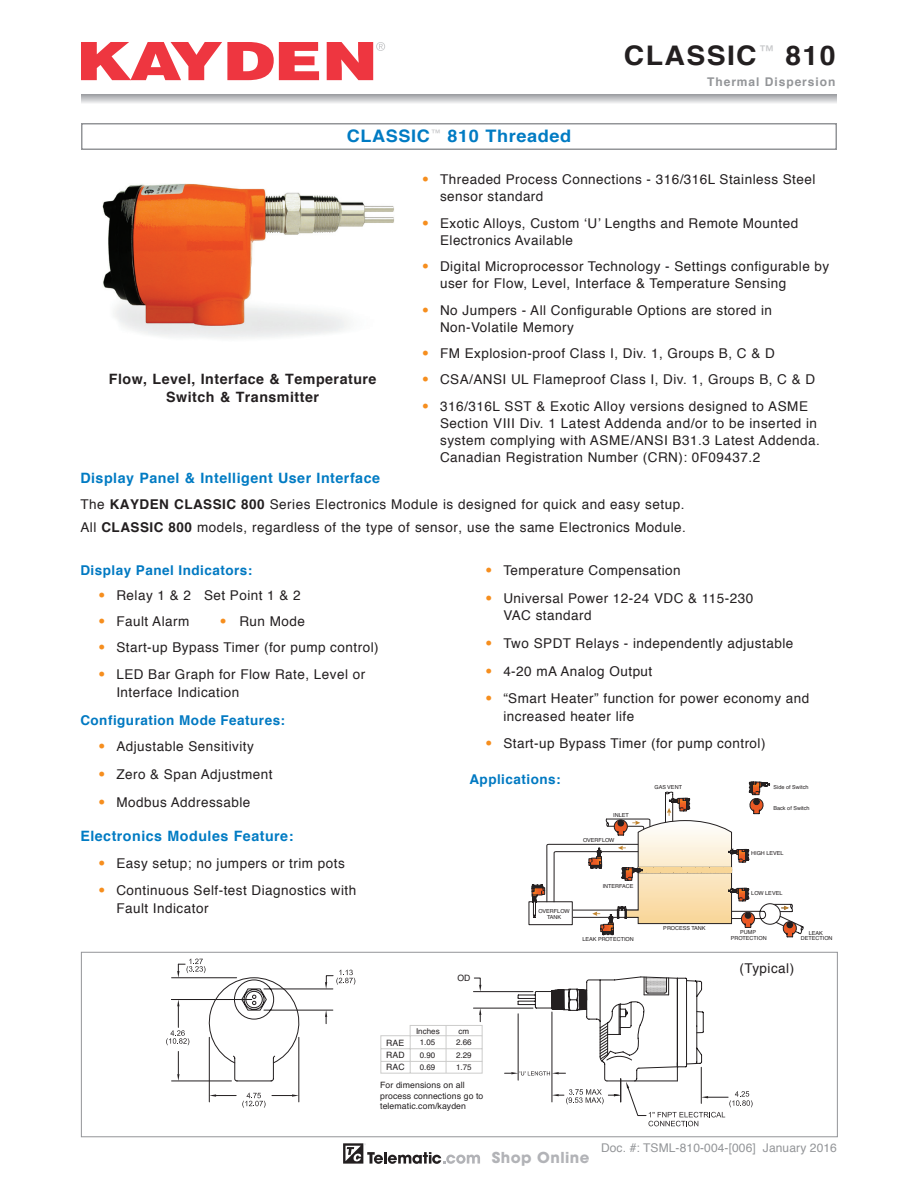
<style>
.page{position:relative;width:918px;height:1188px;background:#fff}
.page>*{position:absolute;margin:0;border:0;box-sizing:border-box;transform-origin:0 0}
.t1{font:700 27px "Helvetica";letter-spacing:.05em;color:#231f20;scale:1.05 1}
.t2{font:700 17.25px "Helvetica";letter-spacing:.035em;color:#007bc3;scale:1.05 1}
.t3{font:700 15px "ITC Avant Garde Pro";letter-spacing:.03em;color:#b2b3b7}
.t4{font:700 14.25px "Helvetica";letter-spacing:.035em;color:#007bc3}
.t5{font:700 14.25px/18px "Helvetica";letter-spacing:.035em;color:#231f20;text-align:center}
.t6{font:13.5px/17.2px "Helvetica";letter-spacing:.035em;color:#231f20}
.t7{font:700 13.5px "Helvetica";letter-spacing:.035em;color:#0079c2}
.t8{font:12px "Helvetica";letter-spacing:.01em;color:#939598}
.t9{font:700 12px "Helvetica";letter-spacing:.08em;color:#939598}
.t10{font:8.7px/12.5px "Helvetica";letter-spacing:.01em;color:#231f20;text-align:justify}
.t11{font:7.95px/12.8px "Helvetica";color:#231f20}
.t12{font:5.55px/5.6px "Helvetica";color:#231f20;text-align:center}
.s1{font-weight:300;color:#f68e1e}
.s2{font-weight:700}
</style>
<div class="page">
<svg style="left:343px;top:1143px;width:137px;height:21px"></svg>
<svg style="left:529px;top:782px;width:275px;height:155px"></svg>
<img style="left:102px;top:184px;width:292px;height:154px">
<div style="left:81px;top:123px;width:756px;height:27px;border:2px solid #939598"></div>
<svg style="left:81px;top:42px;width:238px;height:38px"></svg>
<svg style="left:327px;top:42px;width:58px;height:38px"></svg>
<svg style="left:166px;top:959px;width:187px;height:149px"></svg>
<svg style="left:326px;top:975px;width:30px;height:129px"></svg>
<svg style="left:380px;top:976px;width:373px;height:150px"></svg>
<div style="left:81px;top:952px;width:757px;height:185px;border:1px solid #939598"></div>
<h1 class="t1" style="left:624px;top:34px;width:203px">CLASSIC<sup>™</sup> 810</h1>
<p class="t2" style="left:347px;top:122px;width:215px">CLASSIC<sup>™</sup> 810 Threaded</p>
<p class="t9" style="left:707px;top:72px;width:130px">Thermal Dispersion</p>
<p class="t5" style="left:109px;top:370px;width:269px">Flow, Level, Interface &amp; Temperature<br>Switch &amp; Transmitter</p>
<p class="t6" style="left:440px;top:171px;width:377px;text-indent:-18px"><span class="s1">•</span> Threaded Process Connections - 316/316L Stainless Steel sensor standard</p>
<p class="t6" style="left:440px;top:215px;width:360px;text-indent:-18px"><span class="s1">•</span> Exotic Alloys, Custom ‘U’ Lengths and Remote Mounted<br>Electronics Available</p>
<p class="t6" style="left:440px;top:258px;width:391px;text-indent:-18px"><span class="s1">•</span> Digital Microprocessor Technology - Settings configurable by user for Flow, Level, Interface &amp; Temperature Sensing</p>
<p class="t6" style="left:440px;top:302px;width:333px;text-indent:-18px"><span class="s1">•</span> No Jumpers - All Configurable Options are stored in<br>Non-Volatile Memory</p>
<p class="t6" style="left:422px;top:345px;width:354px"><span class="s1">•</span> FM Explosion-proof Class I, Div. 1, Groups B, C &amp; D</p>
<p class="t6" style="left:422px;top:371px;width:395px"><span class="s1">•</span> CSA/ANSI UL Flameproof Class I, Div. 1, Groups B, C &amp; D</p>
<p class="t6" style="left:440px;top:398px;width:382px;text-indent:-18px"><span class="s1">•</span> 316/316L SST &amp; Exotic Alloy versions designed to ASME Section VIII Div. 1 Latest Addenda and/or to be inserted in system complying with ASME/ANSI B31.3 Latest Addenda.<br>Canadian Registration Number (CRN): 0F09437.2</p>
<p class="t4" style="left:80px;top:466px;width:301px">Display Panel &amp; Intelligent User Interface</p>
<p class="t6" style="left:80px;top:493px;width:607px;line-height:23.2px">The <span class="s2">KAYDEN CLASSIC 800</span> Series Electronics Module is designed for quick and easy setup.<br>All <span class="s2">CLASSIC 800</span> models, regardless of the type of sensor, use the same Electronics Module.</p>
<p class="t7" style="left:80px;top:559px;width:173px">Display Panel Indicators:</p>
<p class="t6" style="left:98px;top:587px;width:204px"><span class="s1">•</span> Relay 1 &amp; 2 Set Point 1 &amp; 2</p>
<p class="t6" style="left:98px;top:613px;width:92px"><span class="s1">•</span> Fault Alarm</p>
<p class="t6" style="left:220px;top:613px;width:87px"><span class="s1">•</span> Run Mode</p>
<p class="t6" style="left:98px;top:639px;width:282px"><span class="s1">•</span> Start-up Bypass Timer (for pump control)</p>
<p class="t6" style="left:116px;top:665px;width:250px;line-height:18.8px;text-indent:-18px"><span class="s1">•</span> LED Bar Graph for Flow Rate, Level or<br>Interface Indication</p>
<p class="t7" style="left:80px;top:709px;width:206px">Configuration Mode Features:</p>
<p class="t6" style="left:98px;top:738px;width:157px"><span class="s1">•</span> Adjustable Sensitivity</p>
<p class="t6" style="left:98px;top:766px;width:176px"><span class="s1">•</span> Zero &amp; Span Adjustment</p>
<p class="t6" style="left:98px;top:794px;width:154px"><span class="s1">•</span> Modbus Addressable</p>
<p class="t4" style="left:80px;top:825px;width:215px">Electronics Modules Feature:</p>
<p class="t6" style="left:98px;top:855px;width:248px"><span class="s1">•</span> Easy setup; no jumpers or trim pots</p>
<p class="t6" style="left:116px;top:882px;width:241px;text-indent:-18px"><span class="s1">•</span> Continuous Self-test Diagnostics with<br>Fault Indicator</p>
<p class="t6" style="left:485px;top:562px;width:197px"><span class="s1">•</span> Temperature Compensation</p>
<p class="t6" style="left:503px;top:590px;width:251px;text-indent:-18px"><span class="s1">•</span> Universal Power 12-24 VDC &amp; 115-230<br>VAC standard</p>
<p class="t6" style="left:485px;top:635px;width:309px"><span class="s1">•</span> Two SPDT Relays - independently adjustable</p>
<p class="t6" style="left:485px;top:663px;width:169px"><span class="s1">•</span> 4-20 mA Analog Output</p>
<p class="t6" style="left:503px;top:690px;width:307px;text-indent:-18px"><span class="s1">•</span> “Smart Heater” function for power economy and increased heater life</p>
<p class="t6" style="left:485px;top:735px;width:282px"><span class="s1">•</span> Start-up Bypass Timer (for pump control)</p>
<p class="t7" style="left:469px;top:769px;width:93px">Applications:</p>
<p class="t12" style="left:774px;top:785px;width:37px">Side of Switch</p>
<p class="t12" style="left:774px;top:805px;width:38px">Back of Switch</p>
<p class="t12" style="left:654px;top:785px;width:29px">GAS VENT</p>
<p class="t12" style="left:613px;top:813px;width:17px">INLET</p>
<p class="t12" style="left:583px;top:838px;width:33px">OVERFLOW</p>
<p class="t12" style="left:751px;top:850px;width:34px">HIGH LEVEL</p>
<p class="t12" style="left:751px;top:891px;width:33px">LOW LEVEL</p>
<p class="t12" style="left:603px;top:883px;width:32px">INTERFACE</p>
<p class="t12" style="left:539px;top:909px;width:33px">OVERFLOW<br>TANK</p>
<p class="t10" style="left:458px;top:972px;width:15px">OD</p>
<p class="t12" style="left:582px;top:937px;width:53px">LEAK PROTECTION</p>
<p class="t12" style="left:663px;top:926px;width:44px">PROCESS TANK</p>
<p class="t12" style="left:731px;top:930px;width:37px">PUMP<br>PROTECTION</p>
<p class="t12" style="left:801px;top:930px;width:33px">LEAK<br>DETECTION</p>
<p class="t6" style="left:739px;top:960px;width:56px">(Typical)</p>
<p class="t11" style="left:416px;top:1025px;width:25px">Inches</p>
<p class="t11" style="left:456px;top:1025px;width:17px;line-height:11.4px">cm<br>2.66</p>
<p class="t11" style="left:456px;top:1049px;width:17px">2.29<br>1.75</p>
<p class="t10" style="left:380px;top:1080px;width:105px;line-height:10.5px;text-align:left">For dimensions on all process connections go to telematic.com/kayden</p>
<p class="t10" style="left:386px;top:1036px;width:20px">RAE RAD RAC</p>
<p class="t11" style="left:420px;top:1036px;width:17px;text-align:justify">1.05<br>0.90<br>0.69</p>
<p class="t3" style="left:492px;top:1148px;width:99px">Shop Online</p>
<p class="t8" style="left:601px;top:1139px;width:237px">Doc. #: TSML-810-004-[006] January 2016</p>
</div>
